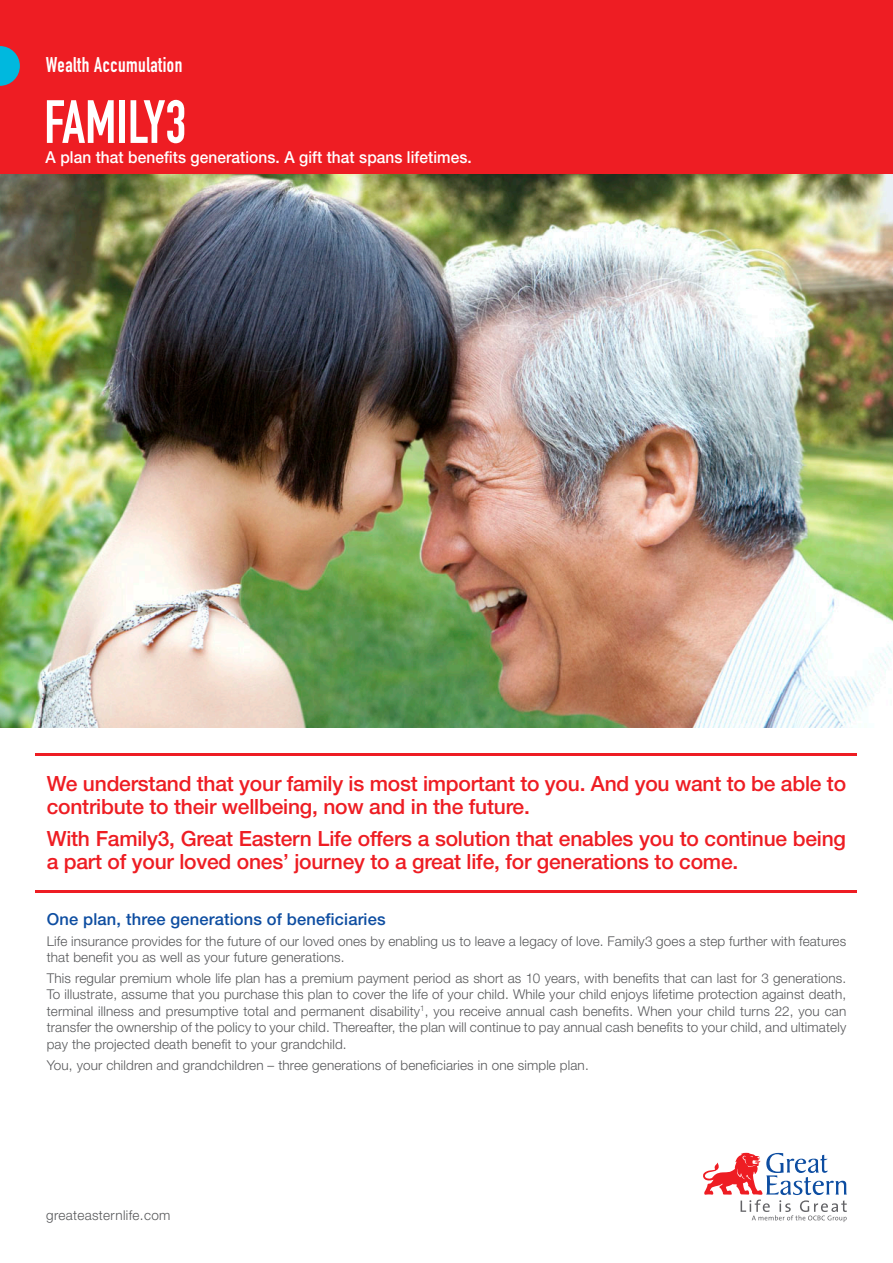
<style>
.page{position:relative;width:893px;height:1263px;background:#fff}
.page>*{position:absolute;margin:0;border:0;box-sizing:border-box;transform-origin:0 0}
.t1{font:60px "DIN Engschrift Std";color:#fff;scale:.94 1}
.t2{font:500 21px/23.2px "Helvetica Neue LT Std";letter-spacing:-.01em;color:#ee1d23}
.t3{font:21px "DIN Engschrift Std";letter-spacing:.025em;color:#fff;scale:.94 1}
.t4{font:500 16.5px "Helvetica Neue LT Std";letter-spacing:.005em;color:#fff;scale:.94 1}
.t5{font:500 16.5px "Helvetica Neue LT Std";letter-spacing:.01em;color:#0d4da1}
.t6{font:300 13.5px/16.5px "Helvetica Neue LT Std";letter-spacing:.01em;color:#57585a}
</style>
<div class="page">
<img style="left:0;top:174px;width:893px;height:553px">
<div style="left:0;top:0;width:893px;height:174px;background:#ee1d23"></div>
<svg style="left:0;top:46px;width:20px;height:40px"></svg>
<hr style="left:36px;top:753px;width:821px;height:3px;background:#ee1d23">
<hr style="left:36px;top:890px;width:821px;height:3px;background:#ee1d23">
<svg style="left:703px;top:1153px;width:144px;height:69px"></svg>
<h2 class="t3" style="left:46px;top:57px;width:147px">Wealth Accumulation</h2>
<h1 class="t1" style="left:44px;top:100px;width:153px">FAMILY3</h1>
<p class="t4" style="left:46px;top:151px;width:455px">A plan that benefits generations. A gift that spans lifetimes.</p>
<h2 class="t2" style="left:47px;top:774px;width:801px">We understand that your family is most important to you. And you want to be able to contribute to their wellbeing, now and in the future.</h2>
<h2 class="t2" style="left:47px;top:829px;width:801px">With Family3, Great Eastern Life offers a solution that enables you to continue being a part of your loved ones’ journey to a great life, for generations to come.</h2>
<p class="t5" style="left:47px;top:913px;width:340px">One plan, three generations of beneficiaries</p>
<p class="t6" style="left:47px;top:934px;width:801px">Life insurance provides for the future of our loved ones by enabling us to leave a legacy of love. Family3 goes a step further with features that benefit you as well as your future generations.</p>
<p class="t6" style="left:47px;top:971px;width:801px;text-align:justify">This regular premium whole life plan has a premium payment period as short as 10 years, with benefits that can last for 3 generations.<br>To illustrate, assume that you purchase this plan to cover the life of your child. While your child enjoys lifetime protection against death, terminal illness and presumptive total and permanent disability<sup>1</sup>, you receive annual cash benefits. When your child turns 22, you can transfer the ownership of the policy to your child. Thereafter, the plan will continue to pay annual cash benefits to your child, and ultimately pay the projected death benefit to your grandchild.</p>
<p class="t6" style="left:47px;top:1058px;width:543px">You, your children and grandchildren – three generations of beneficiaries in one simple plan.</p>
<p class="t6" style="left:46px;top:1209px;width:126px">greateasternlife.com</p>
</div>
